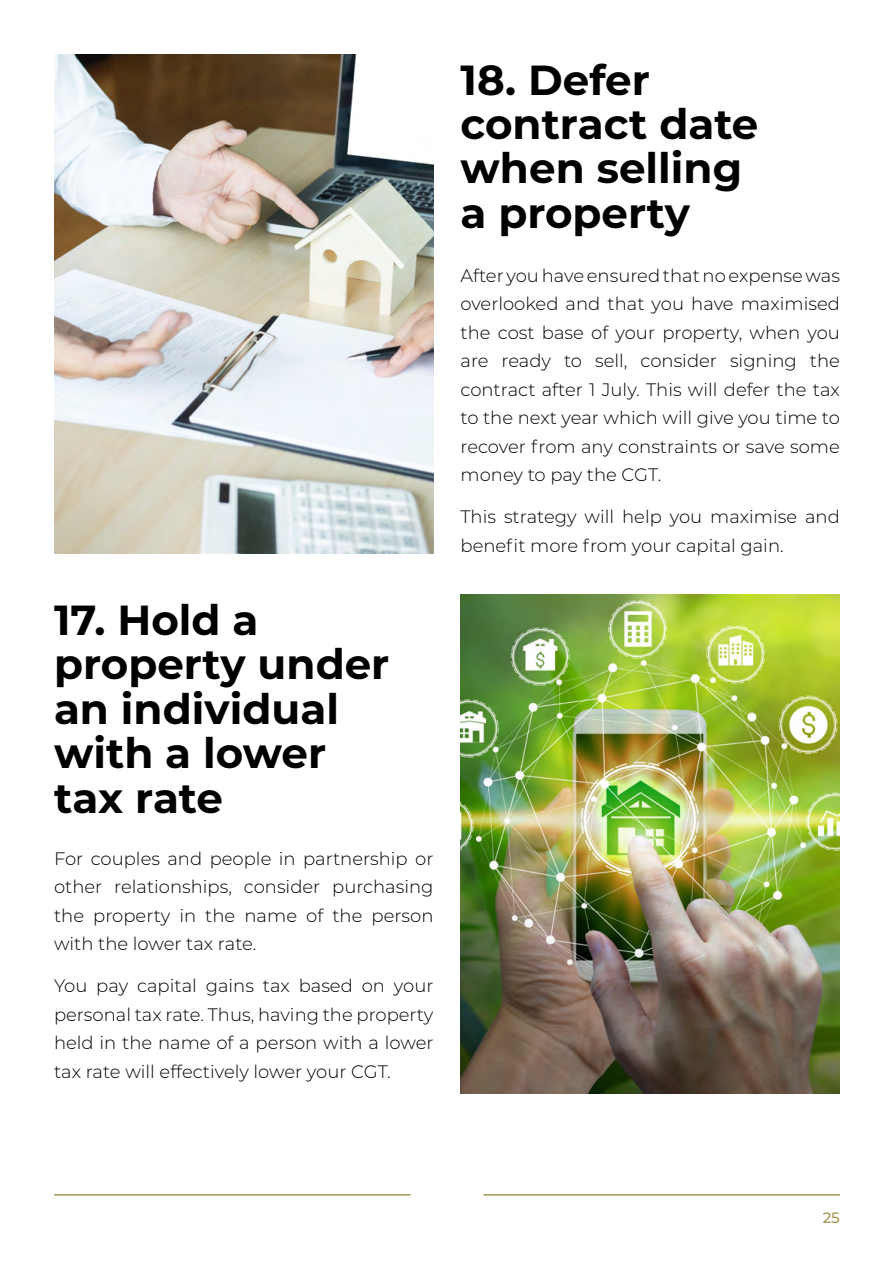
<style>
.page{position:relative;width:894px;height:1263px;background:#fff}
.page>*{position:absolute;margin:0;border:0;box-sizing:border-box;transform-origin:0 0}
.t1{font:700 42px/44.4px "Montserrat";color:#000}
.t2{font:300 18px/28.5px "Montserrat";color:#000;text-align:justify}
.t3{font:500 15px "Montserrat";color:#a79652}
</style>
<div class="page">
<hr style="left:54px;top:1194px;width:356px;height:1px;background:#a79652">
<hr style="left:483px;top:1194px;width:356px;height:1px;background:#a79652">
<img style="left:54px;top:54px;width:379px;height:500px">
<img style="left:460px;top:594px;width:379px;height:499px">
<h1 class="t1" style="left:54px;top:595px;width:337px">17. Hold a property under an individual with a lower tax rate</h1>
<p class="t2" style="left:54px;top:843px;width:381px">For couples and people in partnership or other relationships, consider purchasing the property in the name of the person with the lower tax rate.</p>
<p class="t2" style="left:54px;top:971px;width:381px">You pay capital gains tax based on your personal tax rate. Thus, having the property held in the name of a person with a lower tax rate will effectively lower your CGT.</p>
<h1 class="t1" style="left:460px;top:55px;width:299px">18. Defer contract date when selling a property</h1>
<p class="t2" style="left:460px;top:260px;width:381px">After you have ensured that no expense was overlooked and that you have maximised the cost base of your property, when you are ready to sell, consider signing the contract after 1 July. This will defer the tax to the next year which will give you time to recover from any constraints or save some money to pay the CGT.</p>
<p class="t2" style="left:460px;top:502px;width:381px">This strategy will help you maximise and benefit more from your capital gain.</p>
<p class="t3" style="left:822px;top:1206px;width:19px">25</p>
</div>
